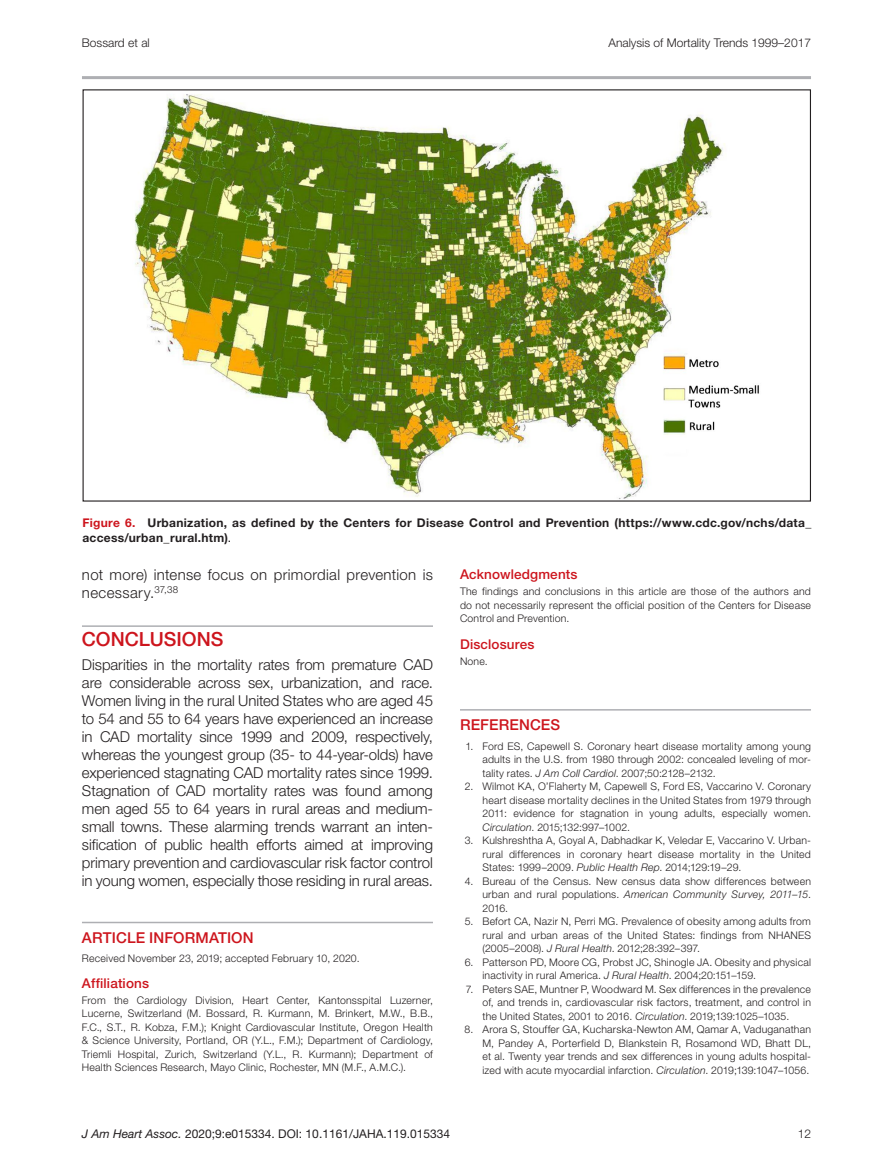
<style>
.page{position:relative;width:893px;height:1174px;background:#fff}
.page>*{position:absolute;margin:0;border:0;box-sizing:border-box;transform-origin:0 0}
.t1{font:500 19.5px "Helvetica Neue LT Std";color:#cd151d}
.t2{font:300 15px/18px "Helvetica Neue LT Std";letter-spacing:.005em;color:#231f20}
.t3{font:500 15px "Helvetica Neue LT Std";letter-spacing:.01em;color:#cd151d}
.t4{font:500 13.5px "Helvetica Neue LT Std";letter-spacing:.01em;color:#cd151d}
.t5{font:700 12px/15px "Helvetica Neue LT Std";letter-spacing:.02em;color:#231f20}
.t6{font:12px "Helvetica Neue LT Std";color:#231f20}
.t7{font:300 12px "Helvetica Neue LT Std";color:#231f20}
.t8{font:300 10.5px/13.5px "Helvetica Neue LT Std";letter-spacing:.02em;color:#231f20;text-align:justify}
.s1{color:#cd151d}
.s2{font-weight:400}
.s3{font-style:italic}
</style>
<div class="page">
<hr style="left:82px;top:625px;width:351px;height:2px;background:#aeafb3">
<hr style="left:82px;top:921px;width:351px;height:2px;background:#aeafb3">
<hr style="left:460px;top:709px;width:351px;height:1px;background:#aeafb3">
<img style="left:134px;top:94px;width:625px;height:405px">
<hr style="left:82px;top:76px;width:729px;height:3px;background:#aeafb3">
<p class="t7" style="left:82px;top:35px;width:69px">Bossard et al</p>
<p class="t7" style="left:608px;top:35px;width:204px">Analysis of Mortality Trends 1999–2017</p>
<p class="t5" style="left:83px;top:514px;width:730px"><span class="s1">Figure 6.</span> Urbanization, as defined by the Centers for Disease Control and Prevention (https://www.cdc.gov/nchs/data_ access/urban_rural.htm)<span class="s2">.</span></p>
<h2 class="t2" style="left:82px;top:566px;width:352px">not more) intense focus on primordial prevention is necessary.<sup>37,38</sup></h2>
<h1 class="t1" style="left:82px;top:628px;width:143px">CONCLUSIONS</h1>
<p class="t2" style="left:82px;top:656px;width:353px;text-align:justify">Disparities in the mortality rates from premature CAD are considerable across sex, urbanization, and race.<br>Women living in the rural United States who are aged 45 to 54 and 55 to 64 years have experienced an increase in CAD mortality since 1999 and 2009, respectively, whereas the youngest group (35- to 44-year-olds) have experienced stagnating CAD mortality rates since 1999.<br>Stagnation of CAD mortality rates was found among men aged 55 to 64 years in rural areas and medium&shy;small towns. These alarming trends warrant an inten&shy;sification of public health efforts aimed at improving primary prevention and cardiovascular risk factor control in young women, especially those residing in rural areas.</p>
<h2 class="t3" style="left:82px;top:928px;width:173px">ARTICLE INFORMATION</h2>
<p class="t8" style="left:82px;top:951px;width:279px">Received November 23, 2019; accepted February 10, 2020.</p>
<p class="t4" style="left:82px;top:975px;width:69px">Affiliations</p>
<p class="t8" style="left:82px;top:992px;width:352px">From the Cardiology Division, Heart Center, Kantonsspital Luzerner, Lucerne, Switzerland (M. Bossard, R. Kurmann, M. Brinkert, M.W., B.B., F.C., S.T., R. Kobza, F.M.); Knight Cardiovascular Institute, Oregon Health &amp; Science University, Portland, OR (Y.L., F.M.); Department of Cardiology, Triemli Hospital, Zurich, Switzerland (Y.L., R. Kurmann); Department of Health Sciences Research, Mayo Clinic, Rochester, MN (M.F., A.M.C.).</p>
<p class="t4" style="left:460px;top:566px;width:119px">Acknowledgments</p>
<p class="t8" style="left:460px;top:584px;width:352px">The findings and conclusions in this article are those of the authors and do not necessarily represent the official position of the Centers for Disease Control and Prevention.</p>
<p class="t4" style="left:460px;top:636px;width:76px">Disclosures</p>
<p class="t8" style="left:460px;top:654px;width:29px">None.</p>
<h2 class="t3" style="left:460px;top:716px;width:102px">REFERENCES</h2>
<p class="t8" style="left:482px;top:739px;width:330px;text-indent:-17px">1. Ford ES, Capewell S. Coronary heart disease mortality among young adults in the U.S. from 1980 through 2002: concealed leveling of mor&shy;tality rates. <span class="s3">J Am Coll Cardiol</span>. 2007;50:2128–2132.</p>
<p class="t8" style="left:482px;top:779px;width:330px;text-indent:-18px">2. Wilmot KA, O’Flaherty M, Capewell S, Ford ES, Vaccarino V. Coronary heart disease mortality declines in the United States from 1979 through 2011: evidence for stagnation in young adults, especially women.<br><span class="s3">Circulation</span>. 2015;132:997–1002.</p>
<p class="t8" style="left:482px;top:833px;width:330px;text-indent:-18px">3. Kulshreshtha A, Goyal A, Dabhadkar K, Veledar E, Vaccarino V. Urban&shy;rural differences in coronary heart disease mortality in the United States: 1999–2009. <span class="s3">Public Health Rep</span>. 2014;129:19–29.</p>
<p class="t8" style="left:482px;top:874px;width:330px;text-indent:-18px">4. Bureau of the Census. New census data show differences between urban and rural populations. <span class="s3">American Community Survey, 2011–15</span>.<br>2016.</p>
<p class="t8" style="left:482px;top:914px;width:330px;text-indent:-18px">5. Befort CA, Nazir N, Perri MG. Prevalence of obesity among adults from rural and urban areas of the United States: findings from NHANES (2005–2008). <span class="s3">J Rural Health</span>. 2012;28:392–397.</p>
<p class="t8" style="left:482px;top:955px;width:330px;text-indent:-18px">6. Patterson PD, Moore CG, Probst JC, Shinogle JA. Obesity and physical inactivity in rural America. <span class="s3">J Rural Health</span>. 2004;20:151–159.</p>
<p class="t8" style="left:482px;top:982px;width:330px;text-indent:-17px">7. Peters SAE, Muntner P, Woodward M. Sex differences in the prevalence of, and trends in, cardiovascular risk factors, treatment, and control in the United States, 2001 to 2016. <span class="s3">Circulation</span>. 2019;139:1025–1035.</p>
<p class="t8" style="left:482px;top:1022px;width:330px;text-indent:-18px">8. Arora S, Stouffer GA, Kucharska-Newton AM, Qamar A, Vaduganathan M, Pandey A, Porterfield D, Blankstein R, Rosamond WD, Bhatt DL, et al. Twenty year trends and sex differences in young adults hospital&shy;ized with acute myocardial infarction. <span class="s3">Circulation</span>. 2019;139:1047–1056.</p>
<p class="t6" style="left:82px;top:1126px;width:370px"><span class="s3">J Am Heart Assoc.</span> 2020;9:e015334. DOI: 10.1161/JAHA.119.015334</p>
<p class="t7" style="left:798px;top:1126px;width:15px">12</p>
</div>
